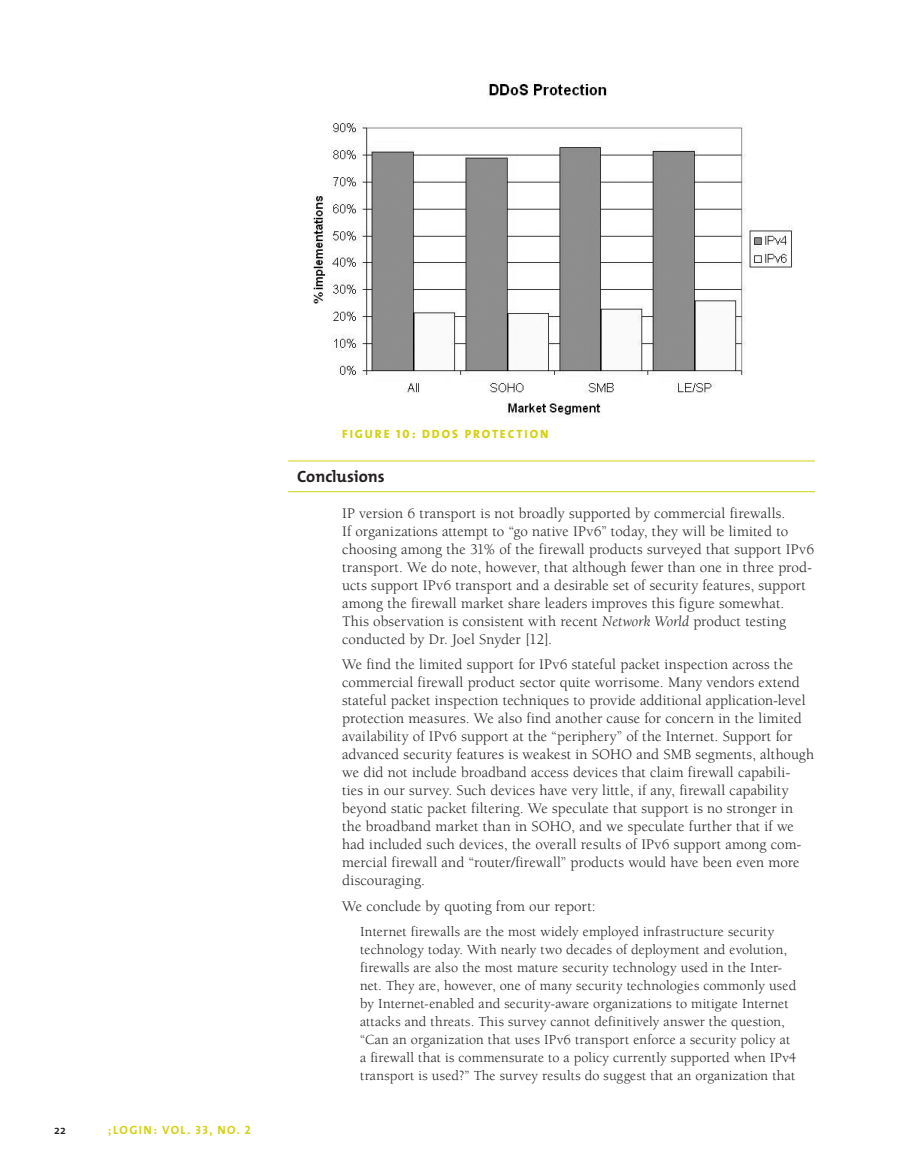
<style>
.page{position:relative;width:905px;height:1175px;background:#fff}
.page>*{position:absolute;margin:0;border:0;box-sizing:border-box;transform-origin:0 0}
._1__Head_1{font:700 16.5px "The Mix";letter-spacing:-.005em;color:#231f20}
._2_Body_2b{font:15px/18px "Berkeley";letter-spacing:.005em;color:#231f20}
._2_BodyExtract{font:14.25px/18px "Berkeley";letter-spacing:.01em;color:#231f20}
._3__Caption{font:12px "The Mix Extra Bold Caps";letter-spacing:.16em;color:#d4d110}
.t1{font:12px "The Mix Bold Caps";color:#d4d110}
.t2{font:600 12px "The Mix";color:#231f20}
.s1{font-style:italic}
</style>
<div class="page">
<hr style="left:288px;top:460px;width:526px;height:1px;background:#d4d110">
<hr style="left:288px;top:491px;width:526px;height:1px;background:#d4d110">
<img style="left:313px;top:81px;width:481px;height:336px">
<p class="t2" style="left:54px;top:1120px;width:7px">22</p>
<p class="t1" style="left:108px;top:1120px;width:14px">;LOGIN</p>
<p class="t1" style="left:154px;top:1120px;width:18px">: VOL</p>
<p class="t1" style="left:187px;top:1120px;width:65px">. 33, NO. 2</p>
<p class="_3__Caption" style="left:342px;top:424px;width:208px">FIGURE 10: DD OS PROTECTION</p>
<p class="_1__Head_1" style="left:297px;top:462px;width:89px">Conclusions</p>
<p class="_2_Body_2b" style="left:342px;top:504px;width:473px">IP version 6 transport is not broadly supported by commercial firewalls.<br>If organizations attempt to “go native IPv6” today, they will be limited to choosing among the 31% of the firewall products surveyed that support IPv6 transport. We do note, however, that although fewer than one in three prod&shy;ucts support IPv6 transport and a desirable set of security features, support among the firewall market share leaders improves this figure somewhat.<br>This observation is consistent with recent <span class="s1">Network World</span> product testing conducted by Dr. Joel Snyder [12].</p>
<p class="_2_Body_2b" style="left:342px;top:656px;width:473px">We find the limited support for IPv6 stateful packet inspection across the commercial firewall product sector quite worrisome. Many vendors extend stateful packet inspection techniques to provide additional application-level protection measures. We also find another cause for concern in the limited availability of IPv6 support at the “periphery” of the Internet. Support for advanced security features is weakest in SOHO and SMB segments, although we did not include broadband access devices that claim firewall capabili&shy;ties in our survey. Such devices have very little, if any, firewall capability beyond static packet filtering. We speculate that support is no stronger in the broadband market than in SOHO, and we speculate further that if we had included such devices, the overall results of IPv6 support among com&shy;mercial firewall and “router/firewall” products would have been even more discouraging.</p>
<p class="_2_Body_2b" style="left:342px;top:897px;width:255px">We conclude by quoting from our report:</p>
<p class="_2_BodyExtract" style="left:360px;top:923px;width:437px">Internet firewalls are the most widely employed infrastructure security technology today. With nearly two decades of deployment and evolution, firewalls are also the most mature security technology used in the Inter&shy;net. They are, however, one of many security technologies commonly used by Internet-enabled and security-aware organizations to mitigate Internet attacks and threats. This survey cannot definitively answer the question, “Can an organization that uses IPv6 transport enforce a security policy at a firewall that is commensurate to a policy currently supported when IPv4 transport is used?” The survey results do suggest that an organization that</p>
</div>
